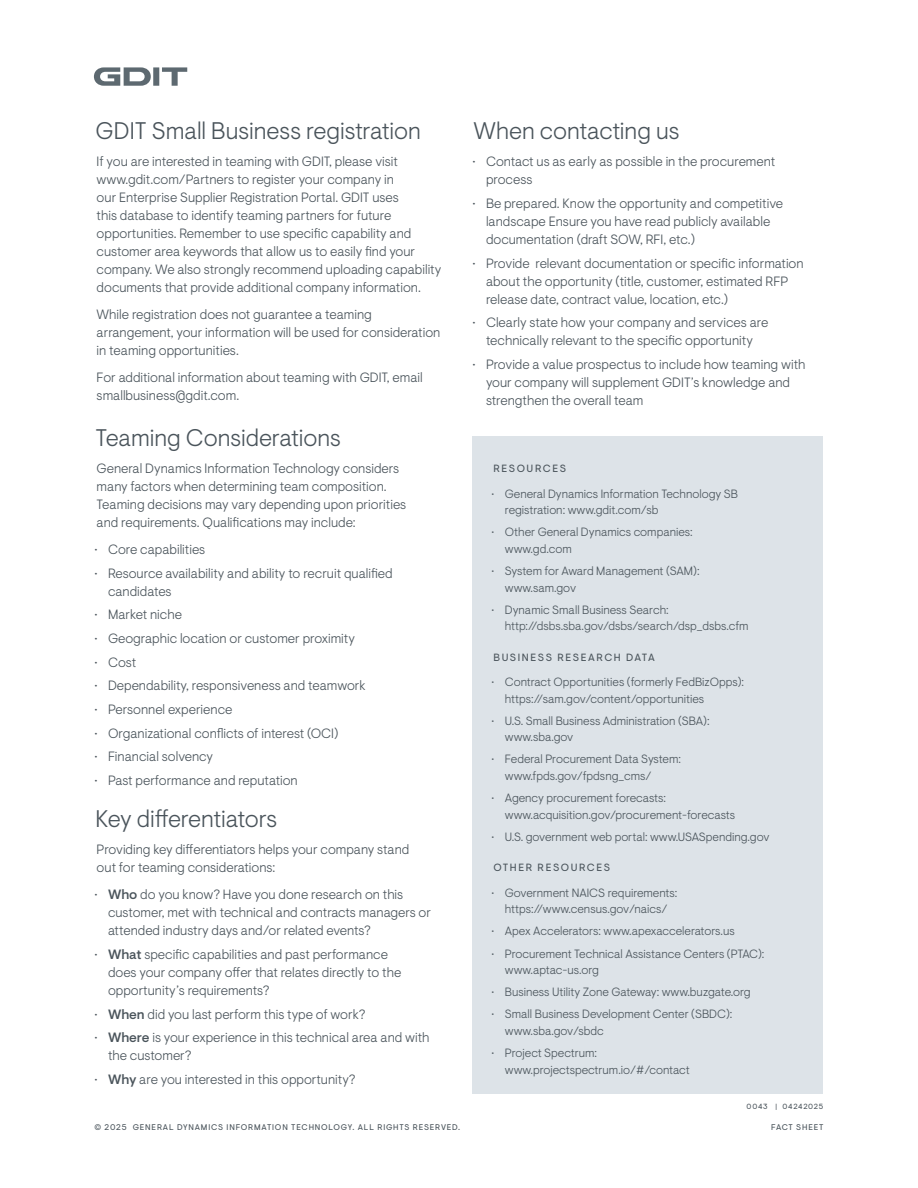
<style>
.page{position:relative;width:918px;height:1188px;background:#fff}
.page>*{position:absolute;margin:0;border:0;box-sizing:border-box;transform-origin:0 0}
.t1{font:300 24px "Visuelt Pro";letter-spacing:-.005em;color:#4a545b}
.t2{font:300 13.5px/18px "Visuelt Pro";color:#4a545b}
.t3{font:300 12px/16.5px "Visuelt Pro";color:#4a545b}
.t4{font:10.5px "Visuelt Pro";letter-spacing:.15em;color:#4a545b}
.t5{font:8.25px "Visuelt Pro";letter-spacing:.1em;color:#4a545b}
.t6{font:7.5px "Visuelt Pro";letter-spacing:.1em;color:#4a545b}
.s1{font-weight:500}
</style>
<div class="page">
<svg style="left:94px;top:67px;width:93px;height:19px"></svg>
<div style="left:472px;top:436px;width:352px;height:658px;background:#dde3e8"></div>
<h1 class="t1" style="left:96px;top:117px;width:327px">GDIT Small Business registration</h1>
<p class="t2" style="left:97px;top:153px;width:346px">If you are interested in teaming with GDIT, please visit www.gdit.com/Partners to register your company in<br>our Enterprise Supplier Registration Portal. GDIT uses<br>this database to identify teaming partners for future opportunities. Remember to use specific capability and customer area keywords that allow us to easily find your company. We also strongly recommend uploading capability documents that provide additional company information.</p>
<p class="t2" style="left:97px;top:306px;width:345px">While registration does not guarantee a teaming arrangement, your information will be used for consideration in teaming opportunities.</p>
<p class="t2" style="left:97px;top:369px;width:328px">For additional information about teaming with GDIT, email smallbusiness@gdit.com.</p>
<h1 class="t1" style="left:96px;top:424px;width:247px">Teaming Considerations</h1>
<p class="t2" style="left:97px;top:460px;width:311px">General Dynamics Information Technology considers many factors when determining team composition.<br>Teaming decisions may vary depending upon priorities and requirements. Qualifications may include:</p>
<p class="t2" style="left:95px;top:540px;width:112px">• Core capabilities</p>
<p class="t2" style="left:108px;top:564px;width:286px;text-indent:-13px">• Resource availability and ability to recruit qualified candidates</p>
<p class="t2" style="left:95px;top:606px;width:89px">• Market niche</p>
<p class="t2" style="left:95px;top:629px;width:262px">• Geographic location or customer proximity</p>
<p class="t2" style="left:95px;top:653px;width:43px">• Cost</p>
<p class="t2" style="left:95px;top:677px;width:273px">• Dependability, responsiveness and teamwork</p>
<p class="t2" style="left:95px;top:700px;width:139px">• Personnel experience</p>
<p class="t2" style="left:95px;top:724px;width:245px">• Organizational conflicts of interest (OCI)</p>
<p class="t2" style="left:95px;top:748px;width:120px">• Financial solvency</p>
<p class="t2" style="left:95px;top:771px;width:205px">• Past performance and reputation</p>
<h1 class="t1" style="left:96px;top:805px;width:183px">Key differentiators</h1>
<p class="t2" style="left:97px;top:841px;width:314px">Providing key differentiators helps your company stand out for teaming considerations:</p>
<p class="t2" style="left:108px;top:886px;width:325px;text-indent:-13px">• <span class="s1">Who</span> do you know? Have you done research on this customer, met with technical and contracts managers or attended industry days and/or related events?</p>
<p class="t2" style="left:108px;top:946px;width:295px;text-indent:-13px">• <span class="s1">What</span> specific capabilities and past performance does your company offer that relates directly to the opportunity’s requirements?</p>
<p class="t2" style="left:95px;top:1005px;width:273px">• <span class="s1">When</span> did you last perform this type of work?</p>
<p class="t2" style="left:108px;top:1029px;width:323px;text-indent:-13px">• <span class="s1">Where</span> is your experience in this technical area and with the customer?</p>
<p class="t2" style="left:95px;top:1071px;width:263px">• <span class="s1">Why</span> are you interested in this opportunity?</p>
<h1 class="t1" style="left:474px;top:117px;width:207px">When contacting us</h1>
<p class="t2" style="left:486px;top:153px;width:291px;text-indent:-14px">• Contact us as early as possible in the procurement process</p>
<p class="t2" style="left:486px;top:194px;width:299px;text-indent:-14px">• Be prepared. Know the opportunity and competitive landscape Ensure you have read publicly available documentation (draft SOW, RFI, etc.)</p>
<p class="t2" style="left:486px;top:254px;width:319px;text-indent:-14px">• Provide relevant documentation or specific information about the opportunity (title, customer, estimated RFP release date, contract value, location, etc.)</p>
<p class="t2" style="left:472px;top:314px;width:297px;text-align:center">• Clearly state how your company and services are technically relevant to the specific opportunity</p>
<p class="t2" style="left:486px;top:355px;width:321px;text-indent:-14px">• Provide a value prospectus to include how teaming with your company will supplement GDIT’s knowledge and strengthen the overall team</p>
<p class="t4" style="left:494px;top:462px;width:74px">RESOURCES</p>
<p class="t3" style="left:505px;top:485px;width:235px;text-indent:-14px">• General Dynamics Information Technology SB registration: www.gdit.com/sb</p>
<p class="t3" style="left:505px;top:524px;width:189px;text-indent:-14px">• Other General Dynamics companies: www.gd.com</p>
<p class="t3" style="left:505px;top:563px;width:196px;text-indent:-14px">• System for Award Management (SAM): www.sam.gov</p>
<p class="t3" style="left:505px;top:601px;width:245px;text-indent:-14px">• Dynamic Small Business Search: http://dsbs.sba.gov/dsbs/search/dsp_dsbs.cfm</p>
<p class="t4" style="left:494px;top:651px;width:163px">BUSINESS RESEARCH DATA</p>
<p class="t3" style="left:505px;top:674px;width:241px;text-indent:-14px">• Contract Opportunities (formerly FedBizOpps): https://sam.gov/content/opportunities</p>
<p class="t3" style="left:505px;top:713px;width:206px;text-indent:-14px">• U.S. Small Business Administration (SBA): www.sba.gov</p>
<p class="t3" style="left:505px;top:751px;width:178px;text-indent:-14px">• Federal Procurement Data System: www.fpds.gov/fpdsng_cms/</p>
<p class="t3" style="left:505px;top:790px;width:232px;text-indent:-14px">• Agency procurement forecasts: www.acquisition.gov/procurement-forecasts</p>
<p class="t3" style="left:491px;top:829px;width:280px">• U.S. government web portal: www.USASpending.gov</p>
<p class="t4" style="left:494px;top:861px;width:118px">OTHER RESOURCES</p>
<p class="t3" style="left:491px;top:884px;width:188px;text-align:center">• Government NAICS requirements: https://www.census.gov/naics/</p>
<p class="t3" style="left:491px;top:923px;width:245px">• Apex Accelerators: www.apexaccelerators.us</p>
<p class="t3" style="left:505px;top:945px;width:261px;text-indent:-14px">• Procurement Technical Assistance Centers (PTAC): www.aptac-us.org</p>
<p class="t3" style="left:491px;top:984px;width:261px">• Business Utility Zone Gateway: www.buzgate.org</p>
<p class="t3" style="left:505px;top:1006px;width:229px;text-indent:-14px">• Small Business Development Center (SBDC): www.sba.gov/sbdc</p>
<p class="t3" style="left:505px;top:1045px;width:186px;text-indent:-14px">• Project Spectrum: www.projectspectrum.io/#/contact</p>
<p class="t6" style="left:747px;top:1102px;width:78px">0043 | 04242025</p>
<p class="t5" style="left:94px;top:1123px;width:367px">© 2025 GENERAL DYNAMICS INFORMATION TECHNOLOGY. ALL RIGHTS RESERVED.</p>
<p class="t5" style="left:771px;top:1123px;width:54px">FACT SHEET</p>
</div>
